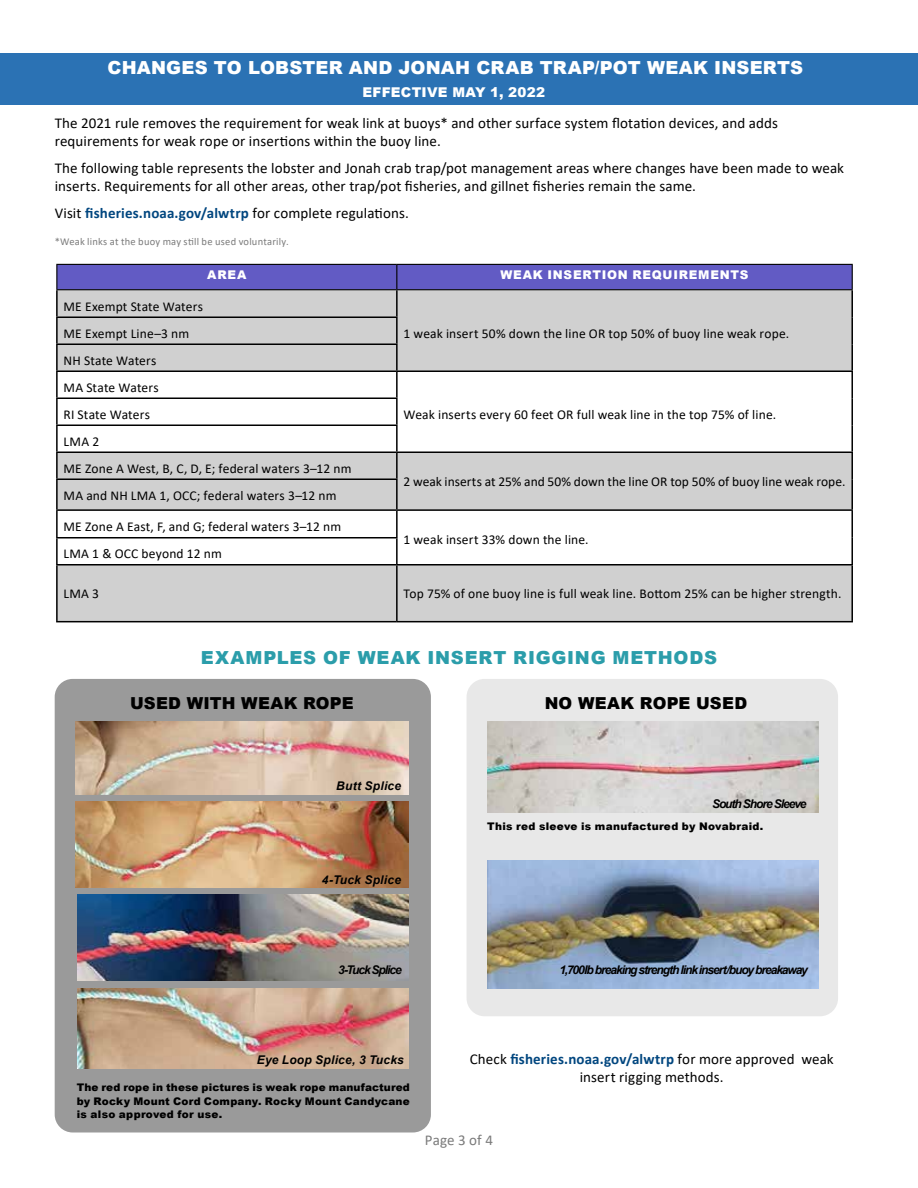
<style>
.page{position:relative;width:918px;height:1188px;background:#fff}
.page>*{position:absolute;margin:0;border:0;box-sizing:border-box;transform-origin:0 0}
.t1{font:900 18px "Arial";letter-spacing:.01em;color:#fff}
.t2{font:900 18px "Arial";letter-spacing:.045em;color:#2b9daa}
.t3{font:900 16.5px "Arial";letter-spacing:.015em;color:#000}
.t4{font:15px/18px "Calibri";letter-spacing:.005em;color:#000}
.t5{font:15px "Calibri";letter-spacing:.005em;color:#7b7b7b}
.t6{font:13.5px/27px "Calibri";letter-spacing:.01em;color:#000}
.t7{font:900 13.5px "Arial";letter-spacing:.02em;color:#fff}
.t8{font:italic 700 12px "Arial";letter-spacing:-.08em;color:#000}
.t9{font:italic 700 12px "Arial";letter-spacing:.02em;color:#000}
.t10{font:900 12px "Arial";letter-spacing:.065em;color:#fff}
.t11{font:900 10.5px/13.5px "Arial";letter-spacing:.025em;color:#000;text-align:justify}
.t12{font:10.5px "Calibri";letter-spacing:.02em;color:#7b7b7b}
.s1{font-weight:700;color:#00467f}
</style>
<div class="page">
<div style="left:467px;top:679px;width:371px;height:337px;background:#e8e8e8;border-radius:18px"></div>
<div style="left:55px;top:679px;width:376px;height:453px;background:#9a9a9a;border-radius:18px"></div>
<svg style="left:58px;top:290px;width:793px;height:219px;fill:#d0d0d0"></svg>
<div style="left:58px;top:566px;width:793px;height:55px;background:#d0d0d0"></div>
<div style="left:56px;top:264px;width:797px;height:25px;background:#625bc4"></div>
<hr style="left:56px;top:289px;width:341px;height:1px;background:#000">
<hr style="left:397px;top:289px;width:456px;height:1px;background:#000">
<hr style="left:56px;top:290px;width:2px;height:26px;background:#000">
<hr style="left:396px;top:290px;width:2px;height:26px;background:#000">
<hr style="left:851px;top:290px;width:2px;height:27px;background:#000">
<hr style="left:56px;top:316px;width:342px;height:2px;background:#000">
<hr style="left:56px;top:318px;width:2px;height:26px;background:#000">
<hr style="left:396px;top:318px;width:2px;height:26px;background:#000">
<hr style="left:851px;top:317px;width:2px;height:27px;background:#000">
<hr style="left:56px;top:344px;width:342px;height:1px;background:#000">
<hr style="left:56px;top:345px;width:2px;height:25px;background:#000">
<hr style="left:396px;top:345px;width:2px;height:25px;background:#000">
<hr style="left:851px;top:344px;width:2px;height:26px;background:#000">
<hr style="left:56px;top:370px;width:341px;height:2px;background:#000">
<hr style="left:56px;top:372px;width:2px;height:26px;background:#000">
<hr style="left:397px;top:370px;width:456px;height:2px;background:#000">
<hr style="left:396px;top:372px;width:2px;height:26px;background:#000">
<hr style="left:851px;top:372px;width:2px;height:26px;background:#000">
<hr style="left:56px;top:398px;width:342px;height:1px;background:#000">
<hr style="left:56px;top:399px;width:2px;height:25px;background:#000">
<hr style="left:396px;top:399px;width:2px;height:25px;background:#000">
<hr style="left:851px;top:398px;width:2px;height:27px;background:#000">
<hr style="left:56px;top:424px;width:342px;height:2px;background:#000">
<hr style="left:56px;top:426px;width:2px;height:26px;background:#000">
<hr style="left:396px;top:426px;width:2px;height:26px;background:#000">
<hr style="left:851px;top:425px;width:2px;height:27px;background:#000">
<hr style="left:56px;top:452px;width:341px;height:1px;background:#000">
<hr style="left:56px;top:453px;width:2px;height:25px;background:#000">
<hr style="left:397px;top:452px;width:456px;height:1px;background:#000">
<hr style="left:396px;top:453px;width:2px;height:25px;background:#000">
<hr style="left:851px;top:453px;width:2px;height:26px;background:#000">
<hr style="left:56px;top:478px;width:342px;height:2px;background:#000">
<hr style="left:56px;top:480px;width:2px;height:29px;background:#000">
<hr style="left:396px;top:480px;width:2px;height:29px;background:#000">
<hr style="left:851px;top:479px;width:2px;height:30px;background:#000">
<hr style="left:56px;top:509px;width:341px;height:2px;background:#000">
<hr style="left:56px;top:511px;width:2px;height:26px;background:#000">
<hr style="left:397px;top:509px;width:456px;height:2px;background:#000">
<hr style="left:396px;top:511px;width:2px;height:26px;background:#000">
<hr style="left:851px;top:511px;width:2px;height:27px;background:#000">
<hr style="left:56px;top:537px;width:342px;height:1px;background:#000">
<hr style="left:56px;top:538px;width:2px;height:26px;background:#000">
<hr style="left:396px;top:538px;width:2px;height:26px;background:#000">
<hr style="left:851px;top:538px;width:2px;height:26px;background:#000">
<hr style="left:56px;top:564px;width:341px;height:2px;background:#000">
<hr style="left:56px;top:565px;width:2px;height:56px;background:#000">
<hr style="left:397px;top:564px;width:456px;height:2px;background:#000">
<hr style="left:396px;top:565px;width:2px;height:56px;background:#000">
<hr style="left:851px;top:565px;width:2px;height:56px;background:#000">
<hr style="left:56px;top:621px;width:341px;height:1px;background:#000">
<hr style="left:397px;top:621px;width:456px;height:1px;background:#000">
<div style="left:0;top:53px;width:918px;height:30px;background:#2b72b4"></div>
<img style="left:75px;top:801px;width:333px;height:87px">
<img style="left:76px;top:722px;width:332px;height:73px">
<img style="left:77px;top:894px;width:331px;height:87px">
<img style="left:77px;top:988px;width:331px;height:81px">
<img style="left:487px;top:722px;width:331px;height:90px">
<div style="left:0;top:79px;width:918px;height:26px;background:#2b72b4"></div>
<img style="left:487px;top:860px;width:331px;height:129px">
<h1 class="t1" style="left:108px;top:55px;width:697px">CHANGES TO LOBSTER AND JONAH CRAB TRAP/POT WEAK INSERTS</h1>
<p class="t7" style="left:363px;top:82px;width:184px">EFFECTIVE MAY 1, 2022</p>
<p class="t4" style="left:55px;top:114px;width:725px">The 2021 rule removes the requirement for weak link at buoys* and other surface system flotation devices, and adds requirements for weak rope or insertions within the buoy line.</p>
<p class="t4" style="left:55px;top:159px;width:791px">The following table represents the lobster and Jonah crab trap/pot management areas where changes have been made to weak inserts. Requirements for all other areas, other trap/pot fisheries, and gillnet fisheries remain the same.</p>
<p class="t4" style="left:55px;top:204px;width:356px">Visit <span class="s1">fisheries.noaa.gov/alwtrp</span> for complete regulations.</p>
<p class="t12" style="left:55px;top:234px;width:236px">*Weak links at the buoy may still be used voluntarily.</p>
<p class="t10" style="left:207px;top:266px;width:41px">AREA</p>
<p class="t10" style="left:500px;top:266px;width:250px">WEAK INSERTION REQUIREMENTS</p>
<p class="t6" style="left:64px;top:292px;width:141px">ME Exempt State Waters<br>ME Exempt Line–3 nm</p>
<p class="t6" style="left:64px;top:346px;width:97px">NH State Waters<br>MA State Waters<br>RI State Waters</p>
<p class="t6" style="left:64px;top:427px;width:289px">LMA 2<br>ME Zone A West, B, C, D, E; federal waters 3–12 nm</p>
<p class="t6" style="left:64px;top:481px;width:274px">MA and NH LMA 1, OCC; federal waters 3–12 nm</p>
<p class="t6" style="left:64px;top:513px;width:279px">ME Zone A East, F, and G; federal waters 3–12 nm</p>
<p class="t6" style="left:404px;top:319px;width:387px">1 weak insert 50% down the line OR top 50% of buoy line weak rope.</p>
<p class="t6" style="left:404px;top:400px;width:374px">Weak inserts every 60 feet OR full weak line in the top 75% of line.</p>
<p class="t6" style="left:404px;top:468px;width:443px">2 weak inserts at 25% and 50% down the line OR top 50% of buoy line weak rope.</p>
<p class="t6" style="left:404px;top:526px;width:187px">1 weak insert 33% down the line.</p>
<p class="t6" style="left:64px;top:540px;width:160px">LMA 1 &amp; OCC beyond 12 nm</p>
<p class="t6" style="left:64px;top:580px;width:37px">LMA 3</p>
<p class="t6" style="left:404px;top:580px;width:439px">Top 75% of one buoy line is full weak line. Bottom 25% can be higher strength.</p>
<h1 class="t2" style="left:201px;top:644px;width:518px">EXAMPLES OF WEAK INSERT RIGGING METHODS</h1>
<p class="t3" style="left:130px;top:691px;width:225px">USED WITH WEAK ROPE</p>
<p class="t9" style="left:336px;top:778px;width:66px">Butt Splice</p>
<p class="t9" style="left:322px;top:872px;width:81px">4-Tuck Splice</p>
<p class="t3" style="left:545px;top:691px;width:204px">NO WEAK ROPE USED</p>
<p class="t8" style="left:712px;top:796px;width:96px">South Shore Sleeve</p>
<p class="t11" style="left:487px;top:819px;width:278px">This red sleeve is manufactured by Novabraid.</p>
<p class="t8" style="left:338px;top:962px;width:65px">3-Tuck Splice</p>
<p class="t8" style="left:560px;top:962px;width:250px">1,700lb breaking strength link insert/buoy breakaway</p>
<p class="t9" style="left:257px;top:1052px;width:148px">Eye Loop Splice, 3 Tucks</p>
<p class="t11" style="left:77px;top:1080px;width:335px">The red rope in these pictures is weak rope manufactured by Rocky Mount Cord Company. Rocky Mount Candycane is also approved for use.</p>
<p class="t4" style="left:470px;top:1050px;width:366px;text-align:center">Check <span class="s1">fisheries.noaa.gov/alwtrp</span> for more approved weak insert rigging methods.</p>
<p class="t5" style="left:425px;top:1130px;width:70px">Page 3 of 4</p>
</div>
